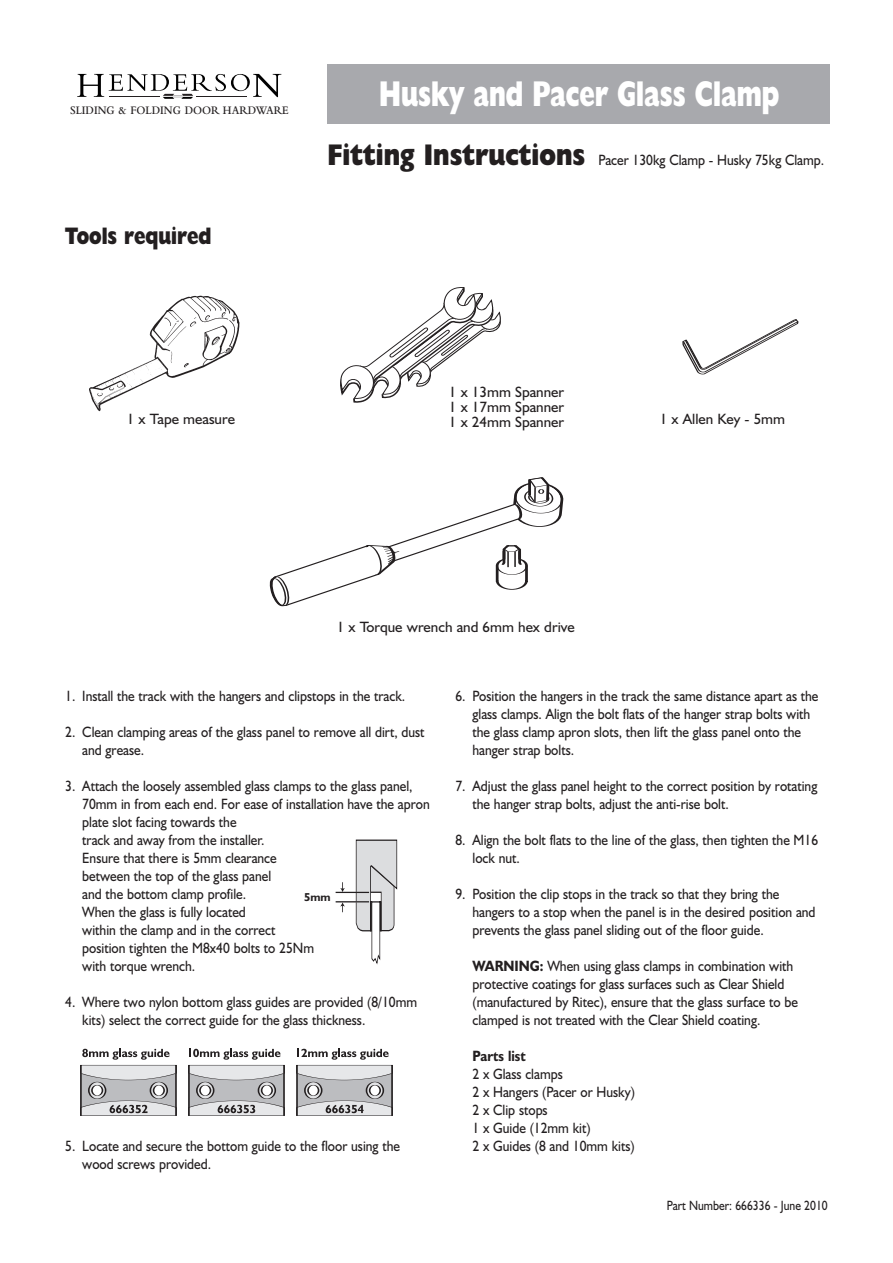
<style>
.page{position:relative;width:893px;height:1263px;background:#fff}
.page>*{position:absolute;margin:0;border:0;box-sizing:border-box;transform-origin:0 0}
.t1{font:800 36px "Humanist 521 BT";color:#fff;scale:.72 1}
.t2{font:800 24px "Humanist 521 BT";color:#231f20;scale:.8 1}
.t3{font:15px/18px "Humanist 521 BT";color:#231f20;scale:.9 1}
.t4{font:15px/15px "Humanist 521 BT";color:#231f20;text-align:justify}
.t5{font:700 15px "Humanist 521 BT";color:#231f20;scale:.9 1}
.t6{font:13.5px "Humanist 521 BT";color:#231f20;scale:.86 1}
.t7{font:600 12px "Bembo";color:#231f20;scale:.9 1}
.t8{font:700 11.55px "Humanist 521 BT";color:#231f20}
.s1{font-weight:800;font-size:30px}
.s2{font-weight:700}
</style>
<div class="page">
<svg style="left:682px;top:319px;width:117px;height:56px"></svg>
<svg style="left:270px;top:477px;width:294px;height:130px"></svg>
<div style="left:327px;top:64px;width:502px;height:60px;background:#a8a9ad"></div>
<svg style="left:77px;top:74px;width:204px;height:25px"></svg>
<hr style="left:109px;top:96px;width:50px;height:1px;background:#231f20">
<hr style="left:197px;top:96px;width:50px;height:1px;background:#231f20">
<img style="left:89px;top:295px;width:151px;height:117px">
<svg style="left:340px;top:287px;width:161px;height:116px"></svg>
<svg style="left:356px;top:840px;width:41px;height:124px"></svg>
<hr style="left:336px;top:892px;width:33px;height:1px;background:#231f20">
<hr style="left:336px;top:901px;width:33px;height:1px;background:#231f20">
<svg style="left:340px;top:882px;width:5px;height:10px"></svg>
<svg style="left:340px;top:902px;width:5px;height:10px"></svg>
<div style="left:81px;top:1065px;width:95px;height:51px;background:#bcbdc0"></div>
<svg style="left:150px;top:1082px;width:17px;height:17px"></svg>
<div style="left:150px;top:1082px;width:18px;height:17px;border:1px solid #231f20;border-radius:50%"></div>
<div style="left:154px;top:1085px;width:10px;height:11px;background:#fff;border-radius:50%"></div>
<div style="left:153px;top:1085px;width:11px;height:11px;border:1px solid #231f20;border-radius:50%"></div>
<svg style="left:89px;top:1082px;width:17px;height:17px"></svg>
<div style="left:88px;top:1082px;width:18px;height:17px;border:1px solid #231f20;border-radius:50%"></div>
<div style="left:92px;top:1085px;width:10px;height:11px;background:#fff;border-radius:50%"></div>
<div style="left:92px;top:1085px;width:11px;height:11px;border:1px solid #231f20;border-radius:50%"></div>
<svg style="left:81px;top:1100px;width:96px;height:16px"></svg>
<div style="left:189px;top:1065px;width:95px;height:51px;background:#bcbdc0"></div>
<svg style="left:258px;top:1082px;width:17px;height:17px"></svg>
<div style="left:258px;top:1082px;width:18px;height:17px;border:1px solid #231f20;border-radius:50%"></div>
<div style="left:262px;top:1085px;width:10px;height:11px;background:#fff;border-radius:50%"></div>
<div style="left:261px;top:1085px;width:11px;height:11px;border:1px solid #231f20;border-radius:50%"></div>
<svg style="left:197px;top:1082px;width:17px;height:17px"></svg>
<div style="left:196px;top:1082px;width:18px;height:17px;border:1px solid #231f20;border-radius:50%"></div>
<div style="left:200px;top:1085px;width:10px;height:11px;background:#fff;border-radius:50%"></div>
<div style="left:200px;top:1085px;width:11px;height:11px;border:1px solid #231f20;border-radius:50%"></div>
<svg style="left:188px;top:1100px;width:97px;height:16px"></svg>
<div style="left:297px;top:1065px;width:95px;height:51px;background:#bcbdc0"></div>
<svg style="left:366px;top:1082px;width:17px;height:17px"></svg>
<div style="left:366px;top:1082px;width:18px;height:17px;border:1px solid #231f20;border-radius:50%"></div>
<div style="left:370px;top:1085px;width:10px;height:11px;background:#fff;border-radius:50%"></div>
<div style="left:369px;top:1085px;width:12px;height:11px;border:1px solid #231f20;border-radius:50%"></div>
<svg style="left:305px;top:1082px;width:17px;height:17px"></svg>
<div style="left:304px;top:1082px;width:18px;height:17px;border:1px solid #231f20;border-radius:50%"></div>
<div style="left:308px;top:1085px;width:11px;height:11px;background:#fff;border-radius:50%"></div>
<div style="left:308px;top:1085px;width:11px;height:11px;border:1px solid #231f20;border-radius:50%"></div>
<svg style="left:296px;top:1100px;width:96px;height:16px"></svg>
<svg style="left:188px;top:1049px;width:97px;height:31px"></svg>
<svg style="left:81px;top:1049px;width:96px;height:31px"></svg>
<svg style="left:296px;top:1049px;width:96px;height:31px"></svg>
<p class="t7" style="left:70px;top:106px;width:244px">SLIDING &amp; FOLDING DOOR HARDWARE</p>
<h2 class="t2" style="left:65px;top:227px;width:184px">Tools required</h2>
<h1 class="t1" style="left:379px;top:82px;width:557px">Husky and Pacer Glass Clamp</h1>
<p class="t3" style="left:327px;top:152px;width:553px"><span class="s1">Fitting Instructions</span> Pacer 130kg Clamp - Husky 75kg Clamp.</p>
<p class="t4" style="left:127px;top:413px;width:110px">1 x Tape measure</p>
<p class="t4" style="left:449px;top:386px;width:117px">1 x 13mm Spanner 1 x 17mm Spanner 1 x 24mm Spanner</p>
<p class="t4" style="left:660px;top:413px;width:127px">1 x Allen Key - 5mm</p>
<p class="t4" style="left:337px;top:621px;width:239px">1 x Torque wrench and 6mm hex drive</p>
<p class="t3" style="left:65px;top:689px;width:379px">1. Install the track with the hangers and clipstops in the track.</p>
<p class="t3" style="left:82px;top:725px;width:382px;text-indent:-17px">2. Clean clamping areas of the glass panel to remove all dirt, dust and grease.</p>
<p class="t3" style="left:82px;top:779px;width:388px;text-indent:-17px">3. Attach the loosely assembled glass clamps to the glass panel, 70mm in from each end. For ease of installation have the apron plate slot facing towards the<br>track and away from the installer.<br>Ensure that there is 5mm clearance<br>between the top of the glass panel<br>and the bottom clamp profile.<br>When the glass is fully located<br>within the clamp and in the correct<br>position tighten the M8x40 bolts to 25Nm<br>with torque wrench.</p>
<p class="t3" style="left:82px;top:995px;width:373px;text-indent:-17px">4. Where two nylon bottom glass guides are provided (8/10mm kits) select the correct guide for the glass thickness.</p>
<p class="t8" style="left:304px;top:893px;width:28px">5mm</p>
<p class="t3" style="left:82px;top:1139px;width:355px;text-indent:-17px">5. Locate and secure the bottom guide to the floor using the wood screws provided.</p>
<p class="t3" style="left:472px;top:689px;width:386px;text-indent:-17px">6. Position the hangers in the track the same distance apart as the glass clamps. Align the bolt flats of the hanger strap bolts with the glass clamp apron slots, then lift the glass panel onto the hanger strap bolts.</p>
<p class="t3" style="left:472px;top:779px;width:385px;text-indent:-17px">7. Adjust the glass panel height to the correct position by rotating the hanger strap bolts, adjust the anti-rise bolt.</p>
<p class="t3" style="left:472px;top:833px;width:386px;text-indent:-17px">8. Align the bolt flats to the line of the glass, then tighten the M16 lock nut.</p>
<p class="t3" style="left:472px;top:887px;width:383px;text-indent:-17px">9. Position the clip stops in the track so that they bring the hangers to a stop when the panel is in the desired position and prevents the glass panel sliding out of the floor guide.</p>
<p class="t3" style="left:472px;top:959px;width:363px"><span class="s2">WARNING:</span> When using glass clamps in combination with protective coatings for glass surfaces such as Clear Shield (manufactured by Ritec), ensure that the glass surface to be clamped is not treated with the Clear Shield coating.</p>
<p class="t5" style="left:472px;top:1051px;width:61px">Parts list</p>
<p class="t3" style="left:472px;top:1067px;width:182px">2 x Glass clamps<br>2 x Hangers (Pacer or Husky)<br>2 x Clip stops<br>1 x Guide (12mm kit)<br>2 x Guides (8 and 10mm kits)</p>
<p class="t6" style="left:667px;top:1201px;width:188px">Part Number: 666336 - June 2010</p>
</div>
